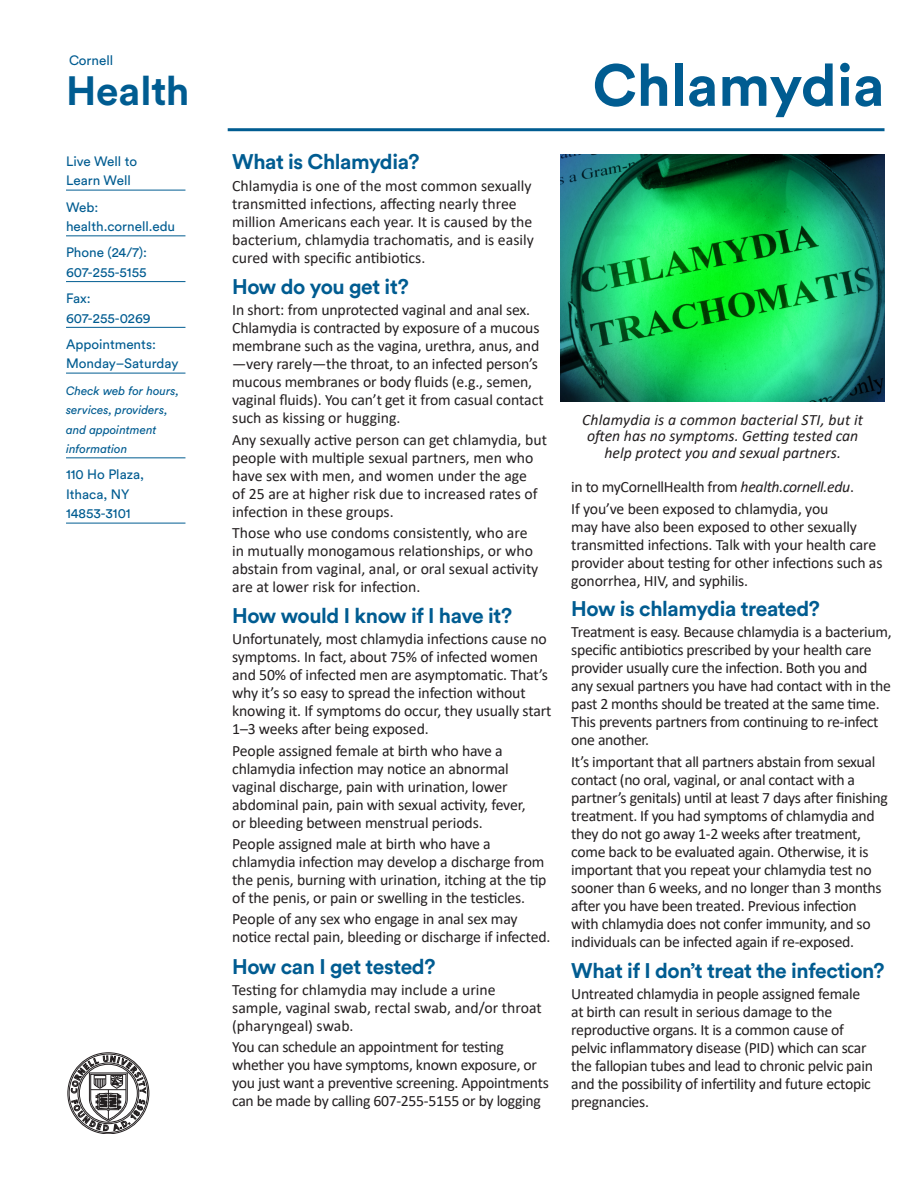
<style>
.page{position:relative;width:918px;height:1188px;background:#fff}
.page>*{position:absolute;margin:0;border:0;box-sizing:border-box;transform-origin:0 0}
.t1{font:700 58.5px "Circular Std";color:#005c91}
.t2{font:700 40.5px "Circular Std";color:#005c91}
.t3{font:700 21px "Circular Std";letter-spacing:-.02em;color:#005c91}
.t4{font:15.75px/18px "Calibri";letter-spacing:-.015em;color:#231f20}
.t5{font:italic 15.75px/16.5px "Calibri";color:#231f20;text-align:center}
.t6{font:13.5px/19.5px "Circular Std";color:#005c91}
.t7{font:italic 12px/19.5px "Circular Std";color:#005c91}
.s1{font-style:italic}
</style>
<div class="page">
<hr style="left:66px;top:523px;width:119px;height:1px;background:#005c91">
<hr style="left:66px;top:458px;width:119px;height:1px;background:#005c91">
<hr style="left:66px;top:327px;width:119px;height:1px;background:#005c91">
<hr style="left:66px;top:281px;width:119px;height:1px;background:#005c91">
<hr style="left:66px;top:190px;width:119px;height:1px;background:#005c91">
<hr style="left:228px;top:128px;width:657px;height:3px;background:#005c91">
<hr style="left:66px;top:236px;width:119px;height:1px;background:#005c91">
<hr style="left:66px;top:373px;width:119px;height:1px;background:#005c91">
<svg style="left:68px;top:1053px;width:81px;height:81px"></svg>
<img style="left:561px;top:155px;width:324px;height:247px">
<p class="t6" style="left:69px;top:50px;width:46px">Cornell</p>
<h1 class="t2" style="left:66px;top:65px;width:125px">Health</h1>
<p class="t6" style="left:66px;top:151px;width:73px">Live Well to<br>Learn Well</p>
<p class="t6" style="left:66px;top:197px;width:111px">Web: health.cornell.edu</p>
<p class="t6" style="left:66px;top:243px;width:83px">Phone (24/7):<br>607-255-5155</p>
<p class="t6" style="left:66px;top:289px;width:86px">Fax:<br>607-255-0269</p>
<p class="t6" style="left:66px;top:334px;width:114px">Appointments:<br>Monday–Saturday</p>
<p class="t7" style="left:66px;top:381px;width:115px">Check web for hours, services, providers, and appointment information</p>
<p class="t6" style="left:66px;top:465px;width:80px">110 Ho Plaza,<br>Ithaca, NY<br>14853-3101</p>
<h2 class="t3" style="left:232px;top:148px;width:189px">What is Chlamydia?</h2>
<p class="t4" style="left:232px;top:176px;width:301px">Chlamydia is one of the most common sexually</p>
<p class="t4" style="left:232px;top:194px;width:286px">transmitted infections, affecting nearly three</p>
<p class="t4" style="left:232px;top:212px;width:302px">million Americans each year. It is caused by the</p>
<p class="t4" style="left:232px;top:230px;width:303px">bacterium, chlamydia trachomatis, and is easily cured with specific antibiotics.</p>
<h2 class="t3" style="left:232px;top:273px;width:178px">How do you get it?</h2>
<p class="t4" style="left:232px;top:301px;width:300px">In short: from unprotected vaginal and anal sex.</p>
<p class="t4" style="left:232px;top:319px;width:309px">Chlamydia is contracted by exposure of a mucous</p>
<p class="t4" style="left:232px;top:337px;width:313px">membrane such as the vagina, urethra, anus, and —very rarely—the throat, to an infected person’s mucous membranes or body fluids (e.g., semen, vaginal fluids). You can’t get it from casual contact such as kissing or hugging.</p>
<p class="t4" style="left:232px;top:430px;width:316px">Any sexually active person can get chlamydia, but people with multiple sexual partners, men who have sex with men, and women under the age<br>of 25 are at higher risk due to increased rates of infection in these groups.</p>
<p class="t4" style="left:232px;top:523px;width:308px">Those who use condoms consistently, who are in mutually monogamous relationships, or who abstain from vaginal, anal, or oral sexual activity are at lower risk for infection.</p>
<h2 class="t3" style="left:232px;top:602px;width:282px">How would I know if I have it?</h2>
<p class="t4" style="left:232px;top:630px;width:321px">Unfortunately, most chlamydia infections cause no symptoms. In fact, about 75% of infected women and 50% of infected men are asymptomatic. That’s why it’s so easy to spread the infection without knowing it. If symptoms do occur, they usually start 1–3 weeks after being exposed.</p>
<p class="t4" style="left:232px;top:741px;width:295px">People assigned female at birth who have a chlamydia infection may notice an abnormal vaginal discharge, pain with urination, lower abdominal pain, pain with sexual activity, fever, or bleeding between menstrual periods.</p>
<p class="t4" style="left:232px;top:834px;width:316px">People assigned male at birth who have a chlamydia infection may develop a discharge from the penis, burning with urination, itching at the tip of the penis, or pain or swelling in the testicles.</p>
<p class="t4" style="left:232px;top:910px;width:320px">People of any sex who engage in anal sex may notice rectal pain, bleeding or discharge if infected.</p>
<h2 class="t3" style="left:232px;top:953px;width:205px">How can I get tested?</h2>
<p class="t4" style="left:232px;top:980px;width:311px">Testing for chlamydia may include a urine sample, vaginal swab, rectal swab, and/or throat (pharyngeal) swab.</p>
<p class="t4" style="left:232px;top:1038px;width:318px">You can schedule an appointment for testing whether you have symptoms, known exposure, or you just want a preventive screening. Appointments can be made by calling 607-255-5155 or by logging</p>
<h1 class="t1" style="left:593px;top:48px;width:293px">Chlamydia</h1>
<p class="t5" style="left:582px;top:411px;width:282px">Chlamydia is a common bacterial STI, but it</p>
<p class="t5" style="left:587px;top:427px;width:273px">often has no symptoms. Getting tested can help protect you and sexual partners.</p>
<p class="t4" style="left:571px;top:478px;width:284px">in to myCornellHealth from <span class="s1">health.cornell.edu</span>.</p>
<p class="t4" style="left:571px;top:499px;width:259px">If you’ve been exposed to chlamydia, you</p>
<p class="t4" style="left:571px;top:517px;width:287px">may have also been exposed to other sexually</p>
<p class="t4" style="left:571px;top:535px;width:313px">transmitted infections. Talk with your health care provider about testing for other infections such as gonorrhea, HIV, and syphilis.</p>
<h2 class="t3" style="left:571px;top:595px;width:250px">How is chlamydia treated?</h2>
<p class="t4" style="left:571px;top:623px;width:322px">Treatment is easy. Because chlamydia is a bacterium, specific antibiotics prescribed by your health care provider usually cure the infection. Both you and</p>
<p class="t4" style="left:571px;top:677px;width:321px">any sexual partners you have had contact with in the</p>
<p class="t4" style="left:571px;top:695px;width:310px">past 2 months should be treated at the same time.<br>This prevents partners from continuing to re-infect</p>
<p class="t4" style="left:571px;top:731px;width:79px">one another.</p>
<p class="t4" style="left:571px;top:752px;width:318px">It’s important that all partners abstain from sexual contact (no oral, vaginal, or anal contact with a partner’s genitals) until at least 7 days after finishing</p>
<p class="t4" style="left:571px;top:806px;width:305px">treatment. If you had symptoms of chlamydia and</p>
<p class="t4" style="left:571px;top:824px;width:299px">they do not go away 1-2 weeks after treatment, come back to be evaluated again. Otherwise, it is</p>
<p class="t4" style="left:571px;top:860px;width:302px">important that you repeat your chlamydia test no</p>
<p class="t4" style="left:571px;top:878px;width:312px">sooner than 6 weeks, and no longer than 3 months after you have been treated. Previous infection with chlamydia does not confer immunity, and so individuals can be infected again if re-exposed.</p>
<h2 class="t3" style="left:571px;top:957px;width:315px">What if I don’t treat the infection?</h2>
<p class="t4" style="left:571px;top:985px;width:297px">Untreated chlamydia in people assigned female at birth can result in serious damage to the reproductive organs. It is a common cause of pelvic inflammatory disease (PID) which can scar</p>
<p class="t4" style="left:571px;top:1057px;width:303px">the fallopian tubes and lead to chronic pelvic pain</p>
<p class="t4" style="left:571px;top:1075px;width:301px">and the possibility of infertility and future ectopic pregnancies.</p>
</div>
